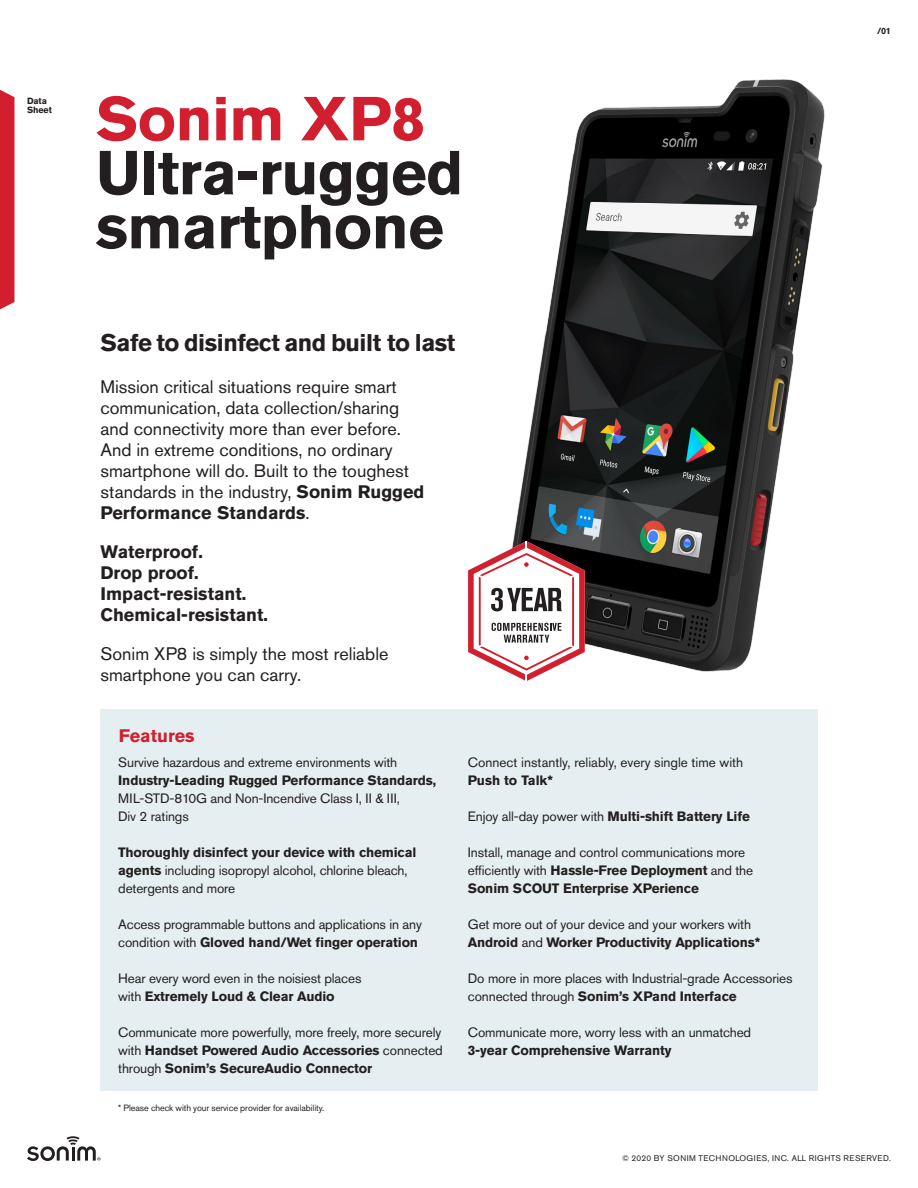
<style>
.page{position:relative;width:918px;height:1188px;background:#fff}
.page>*{position:absolute;margin:0;border:0;box-sizing:border-box;transform-origin:0 0}
.t1{font:700 61.5px/54px "Akzidenz Grotesk Pro";letter-spacing:-.01em;color:#231f20}
.t2{font:700 61.5px "Akzidenz Grotesk Pro";letter-spacing:-.01em;color:#d21f2f}
.t3{font:700 24px "Akzidenz Grotesk Pro";letter-spacing:-.02em;color:#231f20}
.t4{font:18px/21px "Akzidenz Grotesk Pro";color:#231f20}
.t5{font:700 18px "Akzidenz Grotesk Pro";color:#231f20}
.t6{font:700 18px "Akzidenz Grotesk Pro";color:#d21f2f}
.t7{font:13.5px/18px "Akzidenz Grotesk Pro";letter-spacing:-.01em;color:#231f20}
.t8{font:700 13.5px "Akzidenz Grotesk Pro";letter-spacing:-.01em;color:#231f20}
.t9{font:9px "Akzidenz Grotesk Pro";letter-spacing:-.01em;color:#231f20}
.t10{font:700 9px/9px "Akzidenz Grotesk Pro";letter-spacing:-.01em;color:#231f20}
.t11{font:8.25px "Akzidenz Grotesk Pro";letter-spacing:.05em;color:#231f20}
.s1{font-weight:700}
.s2{font-weight:400}
</style>
<div class="page">
<svg style="left:27px;top:1136px;width:73px;height:25px"></svg>
<svg style="left:0;top:90px;width:15px;height:219px;background:#d42d3c"></svg>
<div style="left:100px;top:709px;width:718px;height:381px;background:#e5eef0"></div>
<img style="left:513px;top:79px;width:312px;height:593px">
<svg style="left:468px;top:541px;width:117px;height:140px"></svg>
<p class="t10" style="left:27px;top:96px;width:26px">Data<br>Sheet</p>
<p class="t2" style="left:96px;top:79px;width:331px">Sonim XP8</p>
<p class="t1" style="left:96px;top:145px;width:369px">Ultra-rugged smartphone</p>
<p class="t10" style="left:877px;top:26px;width:15px">/01</p>
<p class="t3" style="left:100px;top:327px;width:356px">Safe to disinfect and built to last</p>
<p class="t4" style="left:100px;top:376px;width:326px">Mission critical situations require smart communication, data collection/sharing and connectivity more than ever before.<br>And in extreme conditions, no ordinary smartphone will do. Built to the toughest standards in the industry, <span class="s1">Sonim Rugged Performance Standards</span>.</p>
<p class="t5" style="left:100px;top:540px;width:104px">Waterproof.</p>
<p class="t5" style="left:100px;top:561px;width:100px">Drop proof.</p>
<p class="t5" style="left:100px;top:582px;width:147px">Impact-resistant.</p>
<p class="t5" style="left:100px;top:603px;width:169px">Chemical-resistant.</p>
<p class="t4" style="left:100px;top:643px;width:290px">Sonim XP8 is simply the most reliable smartphone you can carry.</p>
<p class="t6" style="left:119px;top:724px;width:77px">Features</p>
<p class="t7" style="left:118px;top:753px;width:319px">Survive hazardous and extreme environments with <span class="s1">Industry-Leading Rugged Performance Standards, </span>MIL-STD-810G and Non-Incendive Class I, II &amp; III,<br>Div 2 ratings</p>
<p class="t7" style="left:118px;top:843px;width:300px"><span class="s1">Thoroughly disinfect your device with chemical agents</span> including isopropyl alcohol, chlorine bleach, detergents and more</p>
<p class="t7" style="left:118px;top:915px;width:305px">Access programmable buttons and applications in any condition with <span class="s1">Gloved hand/Wet finger operation</span></p>
<p class="t7" style="left:118px;top:969px;width:245px">Hear every word even in the noisiest places with <span class="s1">Extremely Loud &amp; Clear Audio</span></p>
<p class="t7" style="left:118px;top:1023px;width:326px;text-align:justify">Communicate more powerfully, more freely, more securely with <span class="s1">Handset Powered Audio Accessories</span> connected through <span class="s1">Sonim’s SecureAudio Connector</span></p>
<p class="t9" style="left:118px;top:1102px;width:208px">* Please check with your service provider for availability.</p>
<p class="t7" style="left:468px;top:753px;width:277px">Connect instantly, reliably, every single time with<br><span class="s1">Push to Talk*</span></p>
<p class="t8" style="left:468px;top:807px;width:284px"><span class="s2">Enjoy all-day power with</span> Multi-shift Battery Life</p>
<p class="t7" style="left:468px;top:843px;width:287px">Install, manage and control communications more efficiently with <span class="s1">Hassle-Free Deployment</span> and the<br><span class="s1">Sonim SCOUT Enterprise XPerience</span></p>
<p class="t7" style="left:468px;top:915px;width:294px">Get more out of your device and your workers with<br><span class="s1">Android</span> and <span class="s1">Worker Productivity Applications*</span></p>
<p class="t7" style="left:468px;top:969px;width:326px">Do more in more places with Industrial-grade Accessories connected through <span class="s1">Sonim’s XPand Interface</span></p>
<p class="t7" style="left:468px;top:1023px;width:285px">Communicate more, worry less with an unmatched<br><span class="s1">3-year Comprehensive Warranty</span></p>
<p class="t11" style="left:622px;top:1153px;width:270px">© 2020 BY SONIM TECHNOLOGIES, INC. ALL RIGHTS RESERVED.</p>
</div>
